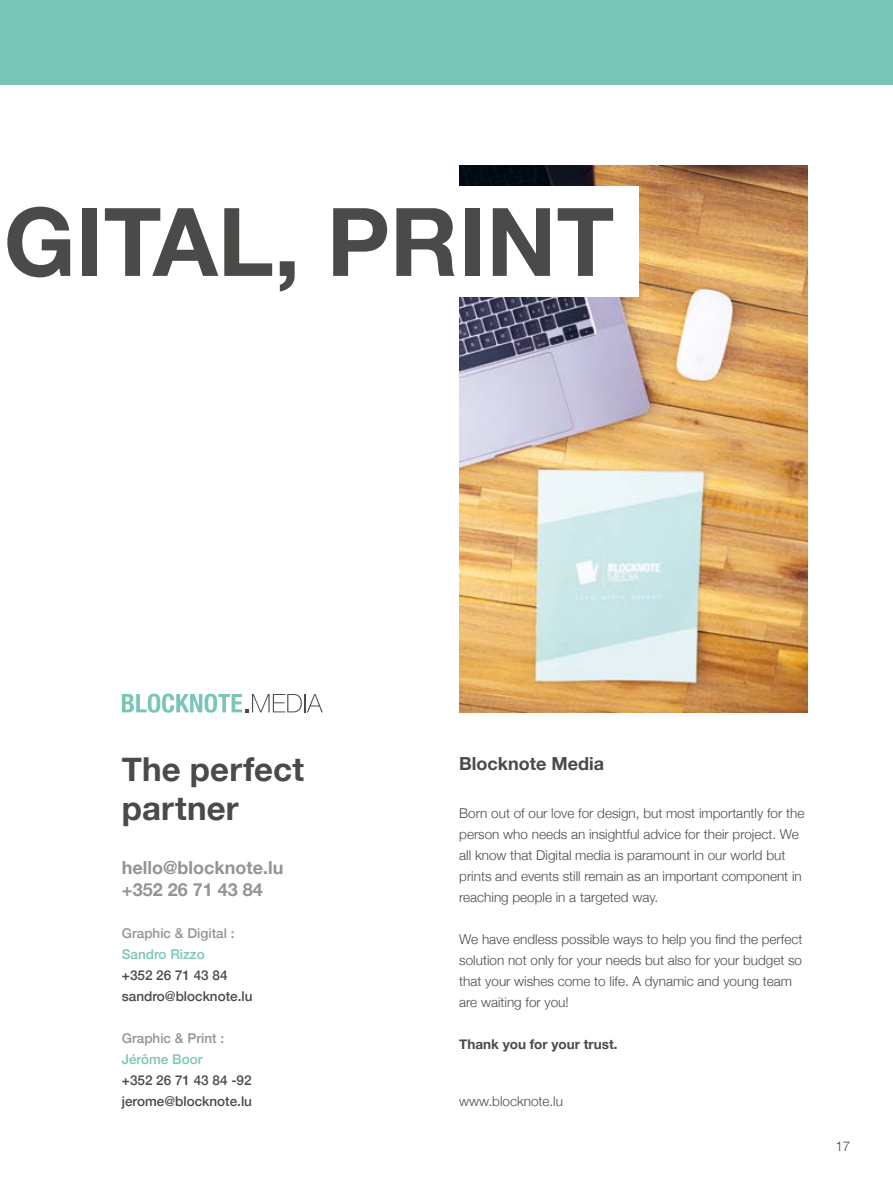
<style>
.page{position:relative;width:893px;height:1191px;background:#7ac6b6}
.page>*{position:absolute;margin:0;border:0;box-sizing:border-box;transform-origin:0 0}
.t1{font:700 94.8px "Helvetica Neue";color:#4a4a49}
.t2{font:700 33px/39.6px "Helvetica Neue";letter-spacing:.005em;color:#4a4a49}
.t3{font:700 18px/21.6px "Helvetica Neue";color:#929596}
.t4{font:700 18px "Helvetica Neue";color:#4a4a49}
.t5{font:300 13.5px/21px "Helvetica Neue";color:#4a4a49}
.t6{font:500 13.5px/21px "Helvetica Neue";color:#4a4a49}
.t7{font:500 13.5px "Helvetica Neue";color:#929596}
.t8{font:700 13.5px "Helvetica Neue";color:#4a4a49}
.t9{font:500 13.5px "Helvetica Neue";color:#7ac6b6}
</style>
<div class="page">
<div style="left:0;top:85px;width:893px;height:1106px;background:#fff"></div>
<img style="left:459px;top:165px;width:349px;height:547px">
<svg style="left:122px;top:693px;width:201px;height:19px"></svg>
<div style="left:436px;top:186px;width:203px;height:110px;background:#fff"></div>
<h1 class="t1" style="left:4px;top:168px;width:612px">GITAL, PRINT</h1>
<h2 class="t2" style="left:122px;top:750px;width:184px">The perfect partner</h2>
<h3 class="t3" style="left:122px;top:857px;width:163px">hello@blocknote.lu +352 26 71 43 84</h3>
<p class="t7" style="left:122px;top:922px;width:114px">Graphic &amp; Digital :</p>
<p class="t9" style="left:122px;top:943px;width:84px">Sandro Rizzo</p>
<p class="t6" style="left:122px;top:963px;width:132px">+352 26 71 43 84 sandro@blocknote.lu</p>
<p class="t7" style="left:122px;top:1027px;width:104px">Graphic &amp; Print :</p>
<p class="t9" style="left:122px;top:1048px;width:82px">Jérôme Boor</p>
<p class="t6" style="left:122px;top:1068px;width:132px">+352 26 71 43 84 -92 jerome@blocknote.lu</p>
<h3 class="t4" style="left:459px;top:750px;width:146px">Blocknote Media</h3>
<p class="t5" style="left:459px;top:801px;width:347px">Born out of our love for design, but most importantly for the person who needs an insightful advice for their project. We all know that Digital media is paramount in our world but prints and events still remain as an important component in reaching people in a targeted way.</p>
<p class="t5" style="left:459px;top:927px;width:345px">We have endless possible ways to help you find the perfect solution not only for your needs but also for your budget so that your wishes come to life. A dynamic and young team are waiting for you!</p>
<p class="t8" style="left:459px;top:1033px;width:160px">Thank you for your trust.</p>
<p class="t5" style="left:459px;top:1089px;width:105px">www.blocknote.lu</p>
<p class="t5" style="left:835px;top:1134px;width:17px">17</p>
</div>
